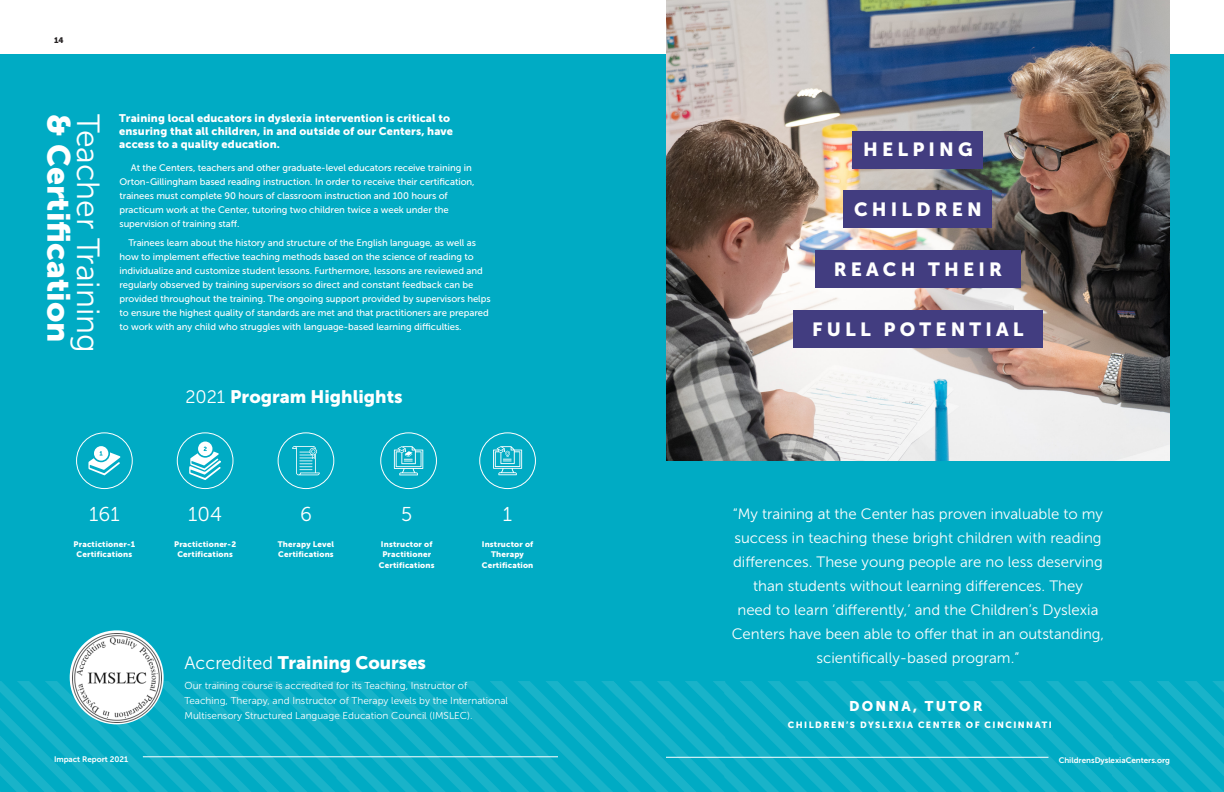
<style>
.page{position:relative;width:1224px;height:792px;background:#fff}
.page>*{position:absolute;margin:0;border:0;box-sizing:border-box;transform-origin:0 0}
.t1{font:32px "Museo Sans 300";color:#fff}
.t2{font:32px "Museo Sans 900";color:#fff}
.t3{font:20px "Museo Sans 300";color:#fff}
.t4{font:19px "Museo Sans 900";letter-spacing:.22em;color:#fff}
.t5{font:18px "Museo Sans 900";color:#fff}
.t6{font:15px/24px "Museo Sans 300";color:#fff;text-align:center}
.t7{font:14px "Museo Sans 900";letter-spacing:.16em;color:#fff}
.t8{font:11px/13.2px "Museo Sans 900";letter-spacing:.01em;color:#fff}
.t9{font:10px/15px "Museo Sans 300";color:#fff}
.t10{font:9.5px/14px "Museo Sans 500";letter-spacing:-.005em;color:#fff}
.t11{font:9px "Museo Sans 900";letter-spacing:.16em;color:#fff}
.t12{font:8px "Museo Sans 900";letter-spacing:.02em;color:#fff}
.t13{font:8px "Museo Sans 700";color:#fff}
.t14{font:8px "Museo Sans 900";color:#231f20}
.s1{font-family:"Museo Sans 300"}
</style>
<div class="page">
<div style="left:0;top:54px;width:1224px;height:738px;background:#00abc4"></div>
<svg style="left:0;top:681px;width:1224px;height:111px"></svg>
<hr style="left:143px;top:756px;width:415px;height:1px;background:#fff">
<div style="left:76px;top:432px;width:57px;height:57px;border:1px solid #fff;border-radius:50%"></div>
<svg style="left:70px;top:630px;width:94px;height:94px"></svg>
<div style="left:177px;top:432px;width:56px;height:57px;border:1px solid #fff;border-radius:50%"></div>
<div style="left:479px;top:432px;width:57px;height:57px;border:1px solid #fff;border-radius:50%"></div>
<div style="left:278px;top:432px;width:56px;height:57px;border:1px solid #fff;border-radius:50%"></div>
<div style="left:380px;top:432px;width:57px;height:57px;border:1px solid #fff;border-radius:50%"></div>
<img style="left:72px;top:634px;width:89px;height:88px">
<svg style="left:189px;top:442px;width:32px;height:38px"></svg>
<svg style="left:88px;top:446px;width:33px;height:29px"></svg>
<svg style="left:292px;top:446px;width:28px;height:29px"></svg>
<svg style="left:394px;top:446px;width:29px;height:29px"></svg>
<svg style="left:493px;top:446px;width:29px;height:29px"></svg>
<hr style="left:666px;top:757px;width:382px;height:1px;background:#fff">
<img style="left:666px;top:0;width:504px;height:461px">
<div style="left:793px;top:310px;width:250px;height:38px;background:#423d80"></div>
<div style="left:815px;top:250px;width:206px;height:38px;background:#423d80"></div>
<div style="left:844px;top:190px;width:148px;height:38px;background:#423d80"></div>
<div style="left:853px;top:131px;width:130px;height:38px;background:#423d80"></div>
<p class="t14" style="left:54px;top:35px;width:11px">14</p>
<p class="t2" style="left:77px;top:114px;width:230px;rotate:90deg">&amp; Certification</p>
<p class="t1" style="left:106px;top:114px;width:240px;rotate:90deg">Teacher Training</p>
<p class="t8" style="left:119px;top:112px;width:335px">Training local educators in dyslexia intervention is critical to ensuring that all children, in and outside of our Centers, have</p>
<p class="t8" style="left:119px;top:138px;width:162px">access to a quality education.</p>
<p class="t10" style="left:119px;top:161px;width:357px;text-indent:11px">At the Centers, teachers and other graduate-level educators receive training in Orton-Gillingham based reading instruction. In order to receive their certification, trainees must complete 90 hours of classroom instruction and 100 hours of practicum work at the Center, tutoring two children twice a week under the supervision of training staff.</p>
<p class="t10" style="left:119px;top:236px;width:373px;text-indent:9px">Trainees learn about the history and structure of the English language, as well as how to implement effective teaching methods based on the science of reading to individualize and customize student lessons. Furthermore, lessons are reviewed and regularly observed by training supervisors so direct and constant feedback can be provided throughout the training. The ongoing support provided by supervisors helps to ensure the highest quality of standards are met and that practitioners are prepared to work with any child who struggles with language-based learning difficulties.</p>
<p class="t5" style="left:185px;top:386px;width:219px"><span class="s1">2021</span> Program Highlights</p>
<p class="t3" style="left:89px;top:503px;width:32px">161</p>
<p class="t12" style="left:74px;top:539px;width:63px">Practictioner-1</p>
<p class="t12" style="left:77px;top:550px;width:57px">Certifications</p>
<p class="t13" style="left:54px;top:755px;width:76px">Impact Report 2021</p>
<p class="t3" style="left:188px;top:503px;width:35px">104</p>
<p class="t12" style="left:174px;top:539px;width:64px">Practictioner-2</p>
<p class="t12" style="left:177px;top:550px;width:57px">Certifications</p>
<p class="t3" style="left:300px;top:503px;width:13px">6</p>
<p class="t12" style="left:278px;top:539px;width:58px">Therapy Level</p>
<p class="t12" style="left:278px;top:550px;width:57px">Certifications</p>
<p class="t3" style="left:401px;top:503px;width:13px">5</p>
<p class="t12" style="left:381px;top:539px;width:53px">Instructor of</p>
<p class="t12" style="left:382px;top:550px;width:50px">Practitioner</p>
<p class="t12" style="left:379px;top:561px;width:57px">Certifications</p>
<p class="t5" style="left:184px;top:653px;width:243px"><span class="s1">Accredited</span> Training Courses</p>
<p class="t3" style="left:503px;top:503px;width:11px">1</p>
<p class="t12" style="left:482px;top:539px;width:53px">Instructor of</p>
<p class="t12" style="left:491px;top:550px;width:34px">Therapy</p>
<p class="t12" style="left:482px;top:561px;width:53px">Certification</p>
<p class="t9" style="left:184px;top:678px;width:325px">Our training course is accredited for its Teaching, Instructor of<br>Teaching, Therapy, and Instructor of Therapy levels by the International<br>Multisensory Structured Language Education Council (IMSLEC).</p>
<p class="t4" style="left:863px;top:139px;width:111px">HELPING</p>
<p class="t4" style="left:854px;top:199px;width:129px">CHILDREN</p>
<p class="t4" style="left:834px;top:259px;width:170px">REACH THEIR</p>
<p class="t4" style="left:812px;top:319px;width:213px">FULL POTENTIAL</p>
<p class="t6" style="left:732px;top:501px;width:374px">“My training at the Center has proven invaluable to my success in teaching these bright children with reading differences. These young people are no less deserving than students without learning differences. They<br>need to learn ‘differently,’ and the Children’s Dyslexia Centers have been able to offer that in an outstanding, scientifically-based program.”</p>
<p class="t7" style="left:849px;top:699px;width:135px">DONNA, TUTOR</p>
<p class="t11" style="left:788px;top:719px;width:265px">CHILDREN’S DYSLEXIA CENTER OF CINCINNATI</p>
<p class="t13" style="left:1059px;top:756px;width:113px">ChildrensDyslexiaCenters.org</p>
</div>
